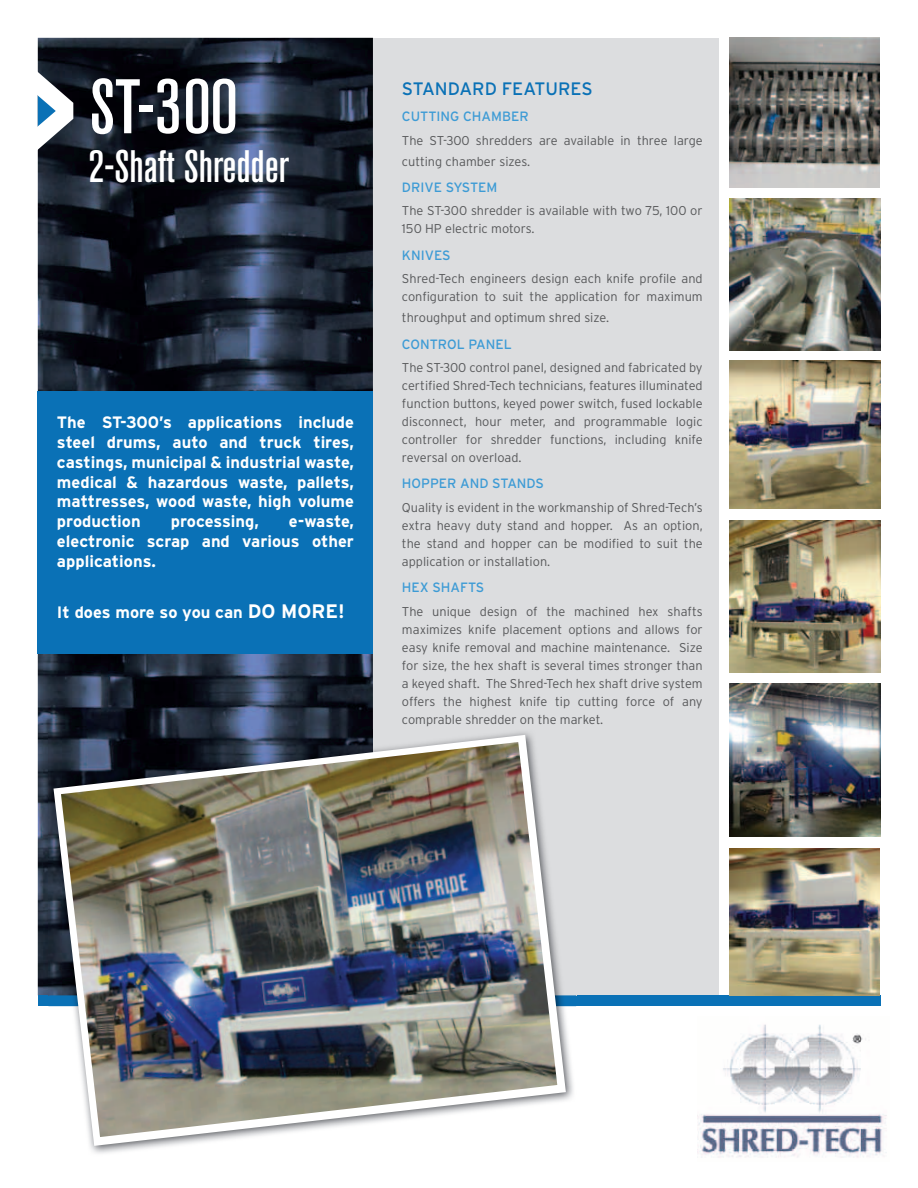
<style>
.page{position:relative;width:918px;height:1188px;background:#fff}
.page>*{position:absolute;margin:0;border:0;box-sizing:border-box;transform-origin:0 0}
.t1{font:500 condensed 76.5px "Akzidenz Grotesk BE";color:#fff}
.t2{font:500 condensed 45px "Akzidenz Grotesk BE";color:#fff}
.t3{font:18px "Interstate";color:#0a71b6}
.t4{font:700 16.5px/19.8px "Interstate";color:#fff;text-align:justify}
.t5{font:13.5px "Interstate";color:#3d9bd5}
.t6{font:300 12.75px/18px "Interstate";color:#57585a}
.s1{font-size:19.5px}
</style>
<div class="page">
<div style="left:373px;top:38px;width:346px;height:958px;background:#dcdddf"></div>
<img style="left:38px;top:38px;width:335px;height:957px">
<div style="left:38px;top:391px;width:335px;height:262px;background:#0a71b6"></div>
<div style="left:38px;top:995px;width:842px;height:11px;background:#0a71b6"></div>
<svg style="left:37px;top:57px;width:36px;height:108px"></svg>
<img style="left:697px;top:1024px;width:190px;height:134px">
<img style="left:730px;top:199px;width:150px;height:151px">
<img style="left:729px;top:38px;width:151px;height:149px">
<img style="left:730px;top:361px;width:150px;height:148px">
<img style="left:730px;top:520px;width:150px;height:152px">
<img style="left:730px;top:683px;width:150px;height:154px">
<img style="left:48px;top:729px;width:528px;height:425px">
<svg style="left:54px;top:735px;width:512px;height:411px"></svg>
<img style="left:61px;top:742px;width:496px;height:395px">
<img style="left:730px;top:848px;width:149px;height:147px">
<h1 class="t1" style="left:90px;top:65px;width:150px">ST-300</h1>
<h2 class="t2" style="left:88px;top:141px;width:202px">2-Shaft Shredder</h2>
<p class="t4" style="left:57px;top:412px;width:299px">The ST-300’s applications include steel drums, auto and truck tires, castings, municipal &amp; industrial waste, medical &amp; hazardous waste, pallets, mattresses, wood waste, high volume production</p>
<p class="t4" style="left:57px;top:511px;width:298px;text-indent:232px">e-waste, electronic scrap and various other applications.</p>
<p class="t4" style="left:57px;top:603px;width:289px">It does more so you can <span class="s1">DO MORE!</span></p>
<p class="t4" style="left:171px;top:511px;width:90px">processing,</p>
<h3 class="t3" style="left:402px;top:78px;width:192px">STANDARD FEATURES</h3>
<p class="t5" style="left:402px;top:109px;width:128px">CUTTING CHAMBER</p>
<p class="t6" style="left:402px;top:129px;width:302px;line-height:21px">The ST-300 shredders are available in three large cutting chamber sizes.</p>
<p class="t5" style="left:402px;top:180px;width:97px">DRIVE SYSTEM</p>
<p class="t6" style="left:402px;top:202px;width:302px">The ST-300 shredder is available with two 75, 100 or<br>150 HP electric motors.</p>
<p class="t5" style="left:402px;top:247px;width:50px">KNIVES</p>
<p class="t6" style="left:402px;top:270px;width:302px">Shred-Tech engineers design each knife profile and configuration to suit the application for maximum</p>
<p class="t6" style="left:402px;top:309px;width:209px">throughput and optimum shred size.</p>
<p class="t5" style="left:402px;top:336px;width:111px">CONTROL PANEL</p>
<p class="t6" style="left:402px;top:358px;width:302px;text-align:justify">The ST-300 control panel, designed and fabricated by certified Shred-Tech technicians, features illuminated function buttons, keyed power switch, fused lockable disconnect, hour meter, and programmable logic controller for shredder functions, including knife reversal on overload.</p>
<p class="t5" style="left:402px;top:476px;width:144px">HOPPER AND STANDS</p>
<p class="t6" style="left:402px;top:498px;width:302px;text-align:justify">Quality is evident in the workmanship of Shred-Tech’s extra heavy duty stand and hopper. As an option, the stand and hopper can be modified to suit the application or installation.</p>
<p class="t5" style="left:402px;top:580px;width:84px">HEX SHAFTS</p>
<p class="t6" style="left:402px;top:602px;width:302px;text-align:justify">The unique design of the machined hex shafts maximizes knife placement options and allows for easy knife removal and machine maintenance. Size for size, the hex shaft is several times stronger than a keyed shaft. The Shred-Tech hex shaft drive system offers the highest knife tip cutting force of any comprable shredder on the market.</p>
</div>
